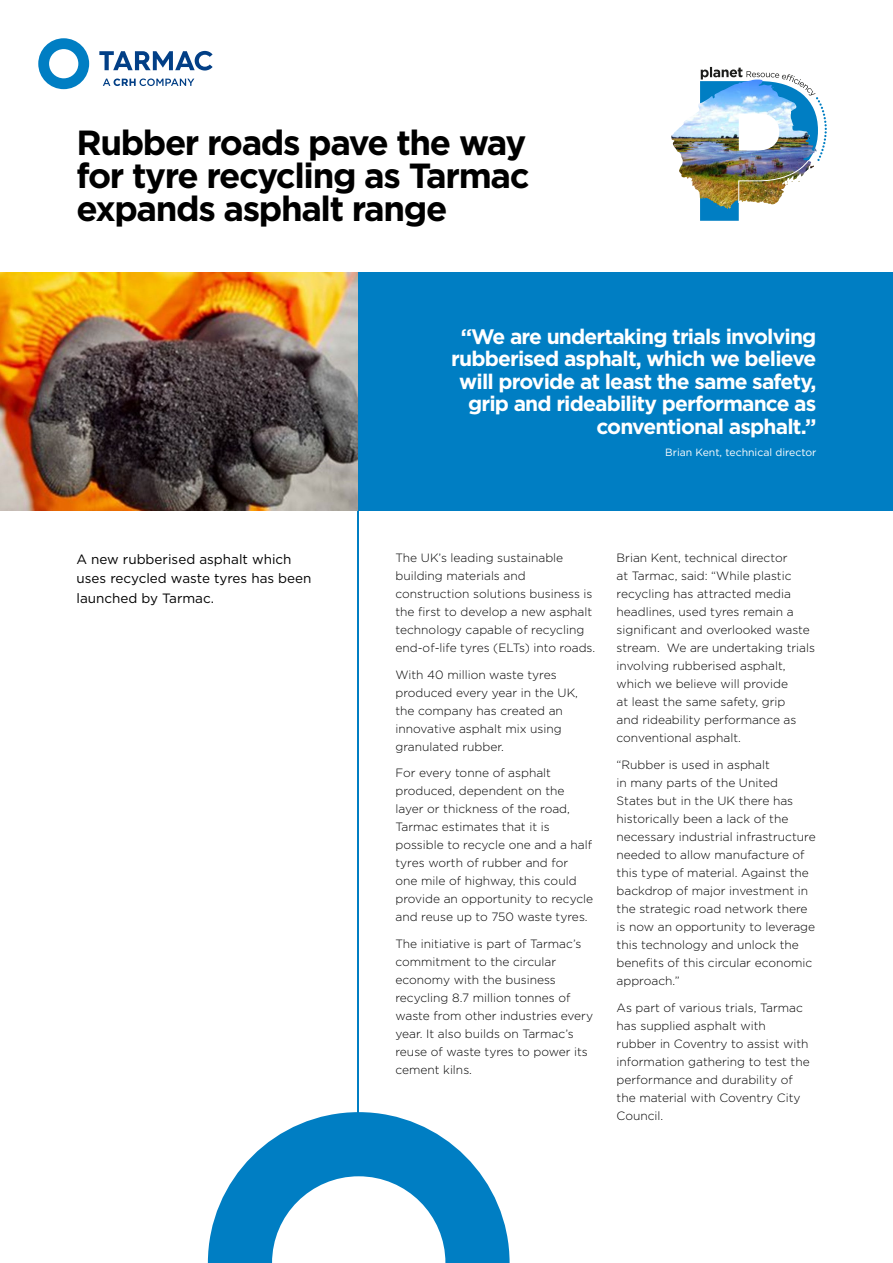
<style>
.page{position:relative;width:893px;height:1263px;background:#fff}
.page>*{position:absolute;margin:0;border:0;box-sizing:border-box;transform-origin:0 0}
.t1{font:700 34.95px/33px "Gotham";letter-spacing:-.04em;color:#000;text-align:justify}
.t2{font:700 21px/22.5px "Gotham";letter-spacing:-.04em;color:#fff;text-align:right}
.t3{font:13.5px/19.5px "Gotham";color:#000}
.t4{font:300 12px/18px "Gotham";color:#000}
.t5{font:10.5px "Gotham";color:#fff}
</style>
<div class="page">
<svg style="left:103px;top:78px;width:91px;height:8px"></svg>
<svg style="left:99px;top:51px;width:114px;height:20px"></svg>
<svg style="left:38px;top:38px;width:51px;height:51px"></svg>
<img style="left:671px;top:103px;width:29px;height:95px">
<img style="left:700px;top:67px;width:127px;height:154px">
<svg style="left:208px;top:1112px;width:302px;height:151px;fill:#007ec3"></svg>
<div style="left:357px;top:272px;width:536px;height:238px;background:#007ec3"></div>
<hr style="left:357px;top:272px;width:2px;height:851px;background:#007ec3">
<img style="left:0;top:272px;width:357px;height:238px">
<h1 class="t1" style="left:77px;top:126px;width:455px">Rubber roads pave the way for tyre recycling as Tarmac expands asphalt range</h1>
<p class="t3" style="left:77px;top:549px;width:237px">A new rubberised asphalt which uses recycled waste tyres has been launched by Tarmac.</p>
<h2 class="t2" style="left:451px;top:325px;width:367px">“We are undertaking trials involving rubberised asphalt, which we believe will provide at least the same safety, grip and rideability performance as conventional asphalt.”</h2>
<p class="t5" style="left:665px;top:445px;width:153px">Brian Kent, technical director</p>
<p class="t4" style="left:395px;top:549px;width:201px">The UK’s leading sustainable building materials and construction solutions business is the first to develop a new asphalt technology capable of recycling end-of-life tyres (ELTs) into roads.</p>
<p class="t4" style="left:395px;top:665px;width:184px">With 40 million waste tyres produced every year in the UK, the company has created an innovative asphalt mix using granulated rubber.</p>
<p class="t4" style="left:395px;top:764px;width:199px">For every tonne of asphalt produced, dependent on the layer or thickness of the road,<br>Tarmac estimates that it is possible to recycle one and a half tyres worth of rubber and for<br>one mile of highway, this could provide an opportunity to recycle and reuse up to 750 waste tyres.</p>
<p class="t4" style="left:395px;top:934px;width:199px">The initiative is part of Tarmac’s commitment to the circular economy with the business recycling 8.7 million tonnes of waste from other industries every year. It also builds on Tarmac’s reuse of waste tyres to power its cement kilns.</p>
<p class="t4" style="left:617px;top:549px;width:200px">Brian Kent, technical director<br>at Tarmac, said: “While plastic recycling has attracted media headlines, used tyres remain a significant and overlooked waste stream. We are undertaking trials involving rubberised asphalt, which we believe will provide<br>at least the same safety, grip<br>and rideability performance as conventional asphalt.</p>
<p class="t4" style="left:617px;top:755px;width:201px">“Rubber is used in asphalt<br>in many parts of the United<br>States but in the UK there has historically been a lack of the necessary industrial infrastructure needed to allow manufacture of this type of material. Against the backdrop of major investment in the strategic road network there is now an opportunity to leverage this technology and unlock the benefits of this circular economic approach.”</p>
<p class="t4" style="left:617px;top:998px;width:195px">As part of various trials, Tarmac has supplied asphalt with<br>rubber in Coventry to assist with information gathering to test the performance and durability of the material with Coventry City<br>Council.</p>
</div>
